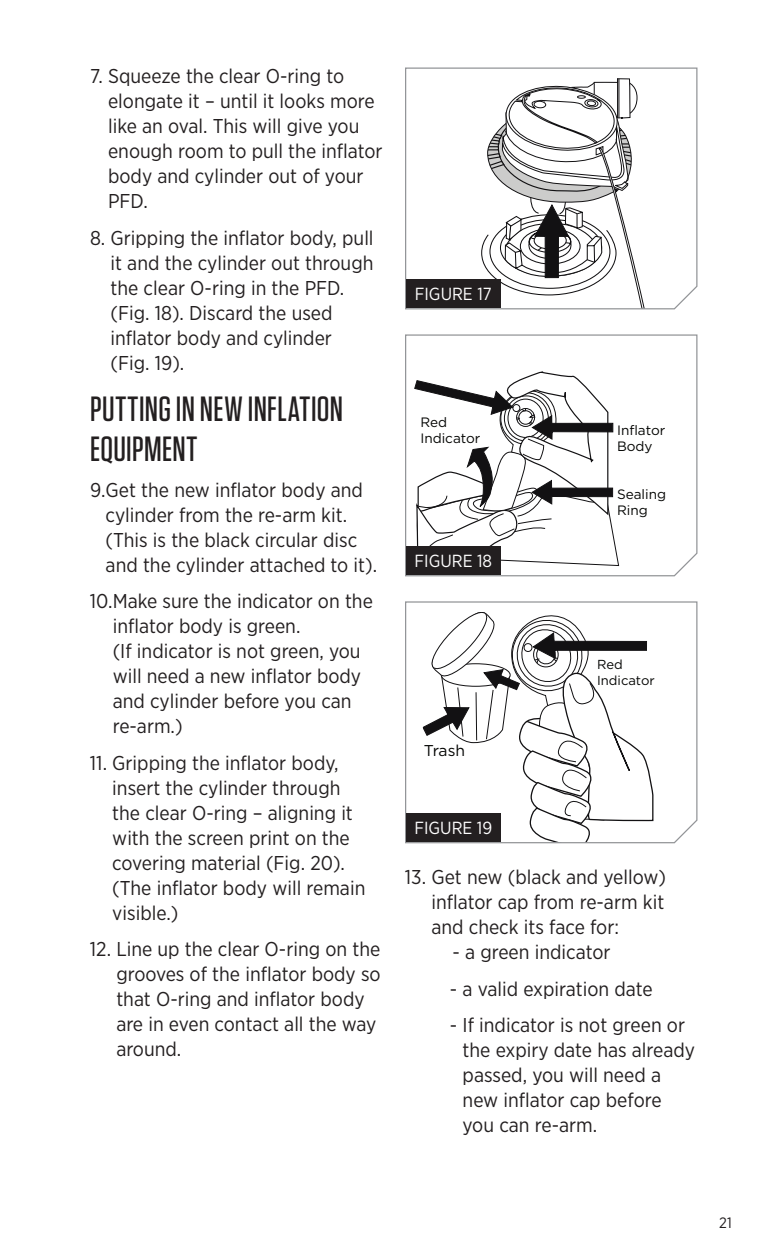
<style>
.page{position:relative;width:765px;height:1260px;background:#fff}
.page>*{position:absolute;margin:0;border:0;box-sizing:border-box;transform-origin:0 0}
.t1{font:500 35px/40px "Tungsten";letter-spacing:.01em;color:#231f20}
.t2{font:20px/25px "Gotham Narrow";color:#231f20}
.t3{font:17.5px "Gotham Narrow";color:#fff}
.t4{font:15.75px "Gotham";letter-spacing:-.015em;color:#040503}
.t5{font:15px "Gotham Narrow";color:#231f20}
.t6{font:13.5px/16.2px "Gotham";color:#040503}
.t7{font:13px/15.8px "Gotham";color:#040503}
</style>
<div class="page">
<svg style="left:405px;top:334px;width:293px;height:243px"></svg>
<div style="left:406px;top:546px;width:94px;height:29px;background:#231f20"></div>
<svg style="left:405px;top:67px;width:293px;height:243px"></svg>
<div style="left:406px;top:279px;width:94px;height:29px;background:#231f20"></div>
<svg style="left:405px;top:601px;width:293px;height:243px"></svg>
<div style="left:406px;top:813px;width:94px;height:29px;background:#231f20"></div>
<p class="t2" style="left:108px;top:64px;width:276px;text-indent:-18px">7. Squeeze the clear O-ring to elongate it – until it looks more like an oval. This will give you enough room to pull the inflator body and cylinder out of your<br>PFD.</p>
<p class="t2" style="left:111px;top:225px;width:265px;text-indent:-21px">8. Gripping the inflator body, pull it and the cylinder out through the clear O-ring in the PFD. (Fig. 18). Discard the used inflator body and cylinder (Fig. 19).</p>
<h1 class="t1" style="left:90px;top:389px;width:255px">PUTTING IN NEW INFLATION<br>EQUIPMENT</h1>
<p class="t2" style="left:106px;top:477px;width:273px;text-indent:-16px">9.Get the new inflator body and cylinder from the re-arm kit. (This is the black circular disc and the cylinder attached to it).</p>
<p class="t2" style="left:113px;top:589px;width:262px;text-indent:-23px">10.Make sure the indicator on the inflator body is green.<br>(If indicator is not green, you will need a new inflator body and cylinder before you can re-arm.)</p>
<p class="t2" style="left:112px;top:750px;width:255px;text-indent:-22px">11. Gripping the inflator body, insert the cylinder through the clear O-ring – aligning it with the screen print on the covering material (Fig. 20). (The inflator body will remain visible.)</p>
<p class="t2" style="left:116px;top:936px;width:266px;text-indent:-26px">12. Line up the clear O-ring on the grooves of the inflator body so that O-ring and inflator body are in even contact all the way around.</p>
<p class="t3" style="left:415px;top:283px;width:79px">FIGURE 17</p>
<p class="t6" style="left:420px;top:414px;width:61px">Red<br>Indicator</p>
<p class="t6" style="left:617px;top:422px;width:50px">Inflator<br>Body</p>
<p class="t6" style="left:617px;top:485px;width:51px">Sealing<br>Ring</p>
<p class="t3" style="left:415px;top:550px;width:79px">FIGURE 18</p>
<p class="t4" style="left:424px;top:740px;width:43px">Trash</p>
<p class="t3" style="left:414px;top:817px;width:79px">FIGURE 19</p>
<p class="t7" style="left:597px;top:656px;width:59px">Red<br>Indicator</p>
<p class="t2" style="left:431px;top:864px;width:236px;text-align:justify;text-indent:-26px">13. Get new (black and yellow) inflator cap from re-arm kit and check its face for:</p>
<p class="t2" style="left:452px;top:939px;width:159px">- a green indicator</p>
<p class="t2" style="left:450px;top:976px;width:204px">- a valid expiration date</p>
<p class="t2" style="left:463px;top:1012px;width:234px;text-indent:-13px">- If indicator is not green or the expiry date has already passed, you will need a new inflator cap before you can re-arm.</p>
<p class="t5" style="left:719px;top:1213px;width:14px">21</p>
</div>
